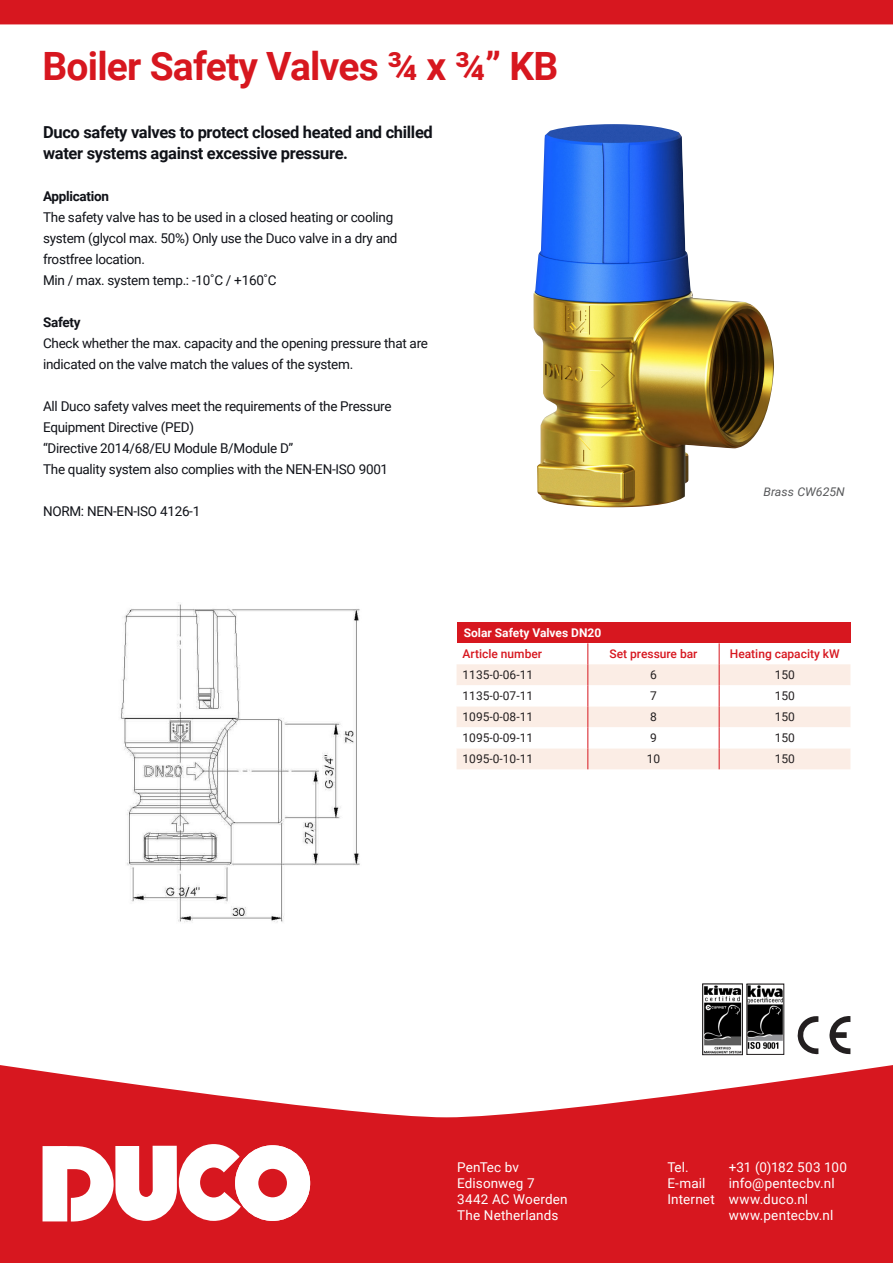
<style>
.page{position:relative;width:893px;height:1263px;background:#d7171f}
.page>*{position:absolute;margin:0;border:0;box-sizing:border-box;transform-origin:0 0}
.t1{font:700 39px "Roboto";letter-spacing:-.02em;color:#d7171f}
.t2{font:700 16.5px/21px "Roboto";letter-spacing:-.02em;color:#101218}
.t3{font:13.5px/21px "Roboto";letter-spacing:-.02em;color:#101218}
.t4{font:13.5px/16.2px "Roboto";letter-spacing:.015em;color:#fff}
.t5{font:700 13.5px "Roboto";letter-spacing:-.02em;color:#101218}
.t6{font:12px "Roboto";color:#231f20}
.t7{font:500 12px "Roboto";color:#d7171f}
.t8{font:700 12px "Roboto";color:#fff}
.t9{font:italic 12px "Roboto";color:#57585a}
</style>
<div class="page">
<div style="left:0;top:24px;width:893px;height:1093px;background:#fff"></div>
<div style="left:235px;top:1145px;width:75px;height:76px;background:#fff;border-radius:50%"></div>
<div style="left:258px;top:1169px;width:29px;height:28px;background:#d7171f;border-radius:50%"></div>
<svg style="left:60px;top:1144px;width:181px;height:78px"></svg>
<div style="left:43px;top:1146px;width:24px;height:75px;background:#fff"></div>
<img style="left:116px;top:602px;width:246px;height:325px">
<img style="left:533px;top:124px;width:241px;height:384px">
<div style="left:457px;top:622px;width:393px;height:21px;background:#d7171f"></div>
<svg style="left:457px;top:643px;width:393px;height:126px;background:#fcf5f1"></svg>
<img style="left:749px;top:986px;width:33px;height:66px">
<div style="left:747px;top:984px;width:37px;height:70px;border:1px solid #231f20"></div>
<svg style="left:796px;top:1015px;width:22px;height:40px"></svg>
<svg style="left:828px;top:1015px;width:22px;height:41px"></svg>
<img style="left:705px;top:986px;width:35px;height:67px">
<div style="left:703px;top:984px;width:39px;height:71px;border:1px solid #231f20"></div>
<p class="t1" style="left:43px;top:39px;width:517px">Boiler Safety Valves ¾ x ¾” KB</p>
<p class="t2" style="left:43px;top:121px;width:391px">Duco safety valves to protect closed heated and chilled water systems against excessive pressure.</p>
<p class="t5" style="left:43px;top:187px;width:68px">Application</p>
<p class="t3" style="left:43px;top:206px;width:356px">The safety valve has to be used in a closed heating or cooling system (glycol max. 50%) Only use the Duco valve in a dry and frostfree location.</p>
<p class="t3" style="left:43px;top:269px;width:235px">Min / max. system temp.: -10˚C / +160˚C</p>
<p class="t5" style="left:43px;top:313px;width:39px">Safety</p>
<p class="t3" style="left:43px;top:332px;width:386px">Check whether the max. capacity and the opening pressure that are indicated on the valve match the values of the system.</p>
<p class="t3" style="left:43px;top:395px;width:350px">All Duco safety valves meet the requirements of the Pressure<br>Equipment Directive (PED)</p>
<p class="t3" style="left:43px;top:437px;width:252px">“Directive 2014/68/EU Module B/Module D”</p>
<p class="t3" style="left:43px;top:458px;width:347px">The quality system also complies with the NEN-EN-ISO 9001</p>
<p class="t3" style="left:43px;top:500px;width:159px">NORM: NEN-EN-ISO 4126-1</p>
<p class="t9" style="left:763px;top:483px;width:83px">Brass CW625N</p>
<p class="t8" style="left:464px;top:625px;width:139px">Solar Safety Valves DN20</p>
<p class="t7" style="left:463px;top:646px;width:81px">Article number</p>
<p class="t7" style="left:609px;top:646px;width:90px">Set pressure bar</p>
<p class="t7" style="left:730px;top:646px;width:111px">Heating capacity kW</p>
<p class="t6" style="left:463px;top:667px;width:72px">1135-0-06-11</p>
<p class="t6" style="left:650px;top:667px;width:8px">6</p>
<p class="t6" style="left:775px;top:667px;width:22px">150</p>
<p class="t6" style="left:463px;top:688px;width:72px">1135-0-07-11</p>
<p class="t6" style="left:650px;top:688px;width:8px">7</p>
<p class="t6" style="left:775px;top:688px;width:22px">150</p>
<p class="t6" style="left:463px;top:709px;width:72px">1095-0-08-11</p>
<p class="t6" style="left:650px;top:709px;width:8px">8</p>
<p class="t6" style="left:775px;top:709px;width:22px">150</p>
<p class="t6" style="left:463px;top:730px;width:72px">1095-0-09-11</p>
<p class="t6" style="left:650px;top:730px;width:8px">9</p>
<p class="t6" style="left:775px;top:730px;width:22px">150</p>
<p class="t6" style="left:463px;top:751px;width:72px">1095-0-10-11</p>
<p class="t6" style="left:647px;top:751px;width:15px">10</p>
<p class="t6" style="left:775px;top:751px;width:22px">150</p>
<p class="t4" style="left:457px;top:1158px;width:112px">PenTec bv<br>Edisonweg 7<br>3442 AC Woerden<br>The Netherlands</p>
<p class="t4" style="left:667px;top:1158px;width:23px">Tel.</p>
<p class="t4" style="left:729px;top:1158px;width:120px">+31 (0)182 503 100</p>
<p class="t4" style="left:667px;top:1174px;width:40px">E-mail</p>
<p class="t4" style="left:729px;top:1174px;width:107px">info@pentecbv.nl</p>
<p class="t4" style="left:667px;top:1191px;width:142px">Internet www.duco.nl</p>
<p class="t4" style="left:729px;top:1207px;width:106px">www.pentecbv.nl</p>
</div>
